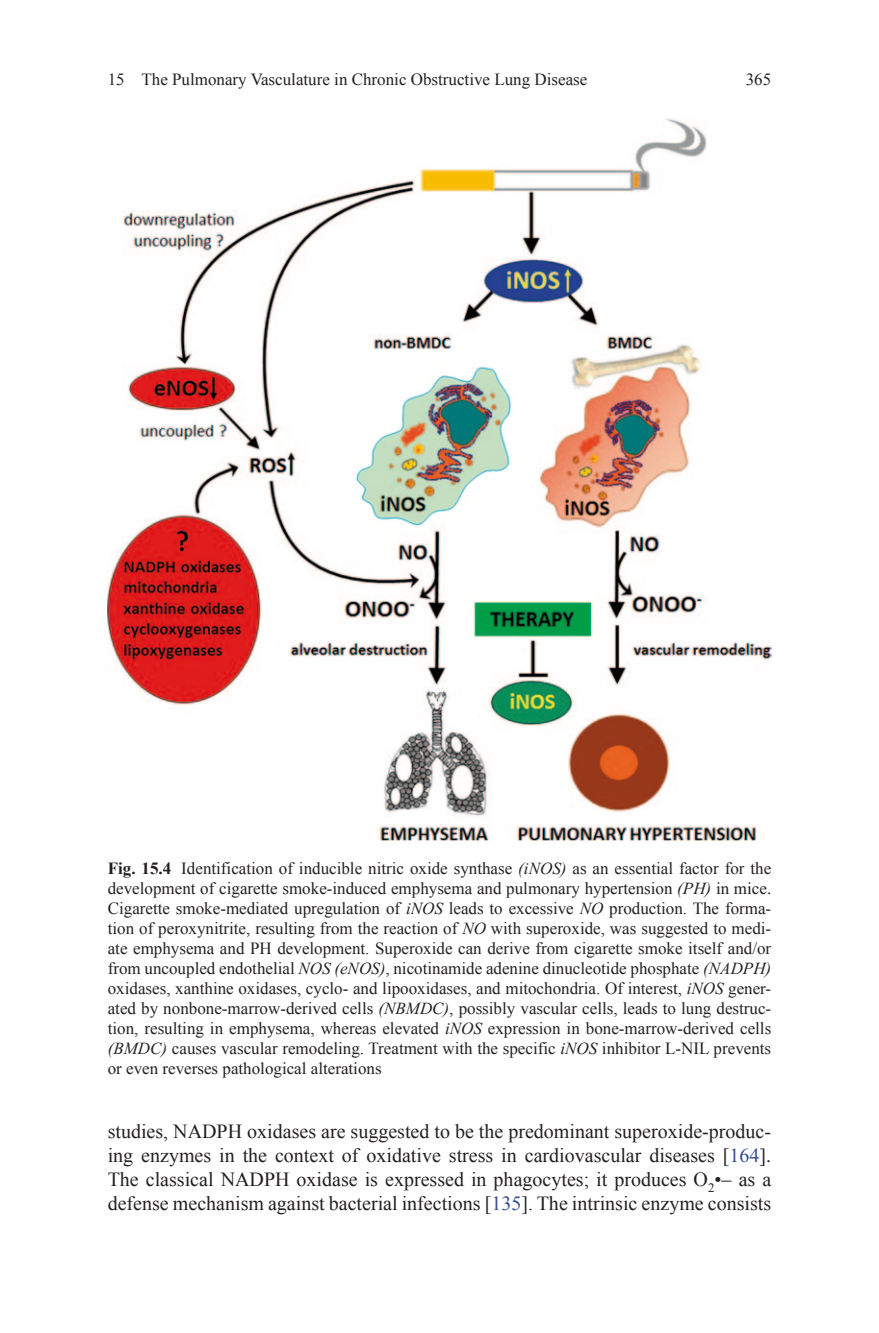
<style>
.page{position:relative;width:879px;height:1333px;background:#fff}
.page>*{position:absolute;margin:0;border:0;box-sizing:border-box;transform-origin:0 0}
.t1{font:20px/24px "Times New Roman PSMT2";color:#231f20;text-align:justify}
.t2{font:17px/20px "Times New Roman PSMT2";color:#231f20;text-align:justify}
.t3{font:17px "Times New Roman PSMT3";color:#231f20}
.s1{font-family:"Times New Roman PS Bold MT22"}
.s2{font-family:"Times New Roman PS Italic MT2"}
.s3{font-family:"Times New Roman PSMT3"}
.s4{font-family:"Times New Roman PSMT3";color:#324a97}
.s5{color:#324a97}
</style>
<div class="page">
<img style="left:108px;top:118px;width:663px;height:722px">
<p class="t2" style="left:108px;top:69px;width:481px">15 The Pulmonary Vasculature in Chronic Obstructive Lung Disease</p>
<p class="t2" style="left:746px;top:69px;width:27px">365</p>
<p class="t2" style="left:108px;top:858px;width:665px"><span class="s1">Fig. 15.4</span> Identification of inducible nitric oxide synthase <span class="s2">(iNOS)</span> as an essential factor for the development of cigarette smoke-induced emphysema and pulmonary hypertension <span class="s2">(PH)</span> <span class="s3">in mice.<br></span>Cigarette smoke-mediated upregulation of <span class="s2">iNOS</span> leads to excessive <span class="s2">NO</span> production. The forma&shy;tion of peroxynitrite, resulting from the reaction of <span class="s2">NO</span> with superoxide, was suggested to medi&shy;ate emphysema and PH development. Superoxide can derive from cigarette smoke itself and/or from uncoupled endothelial <span class="s2">NOS (eNOS)</span>, nicotinamide adenine dinucleotide phosphate <span class="s2">(NADPH) </span>oxidases, xanthine oxidases, cyclo- and lipooxidases, and mitochondria. Of interest, <span class="s2">iNOS</span> <span class="s3">gener&shy;</span>ated by nonbone-marrow-derived cells <span class="s2">(NBMDC)</span>, possibly vascular cells, leads to lung destruc&shy;tion, resulting in emphysema, whereas elevated <span class="s2">iNOS</span> expression in bone-marrow-derived cells <span class="s2">(BMDC)</span> causes vascular remodeling. Treatment with the specific <span class="s2">iNOS</span> inhibitor L-NIL prevents</p>
<p class="t3" style="left:108px;top:1057px;width:275px">or even reverses pathological alterations</p>
<p class="t1" style="left:108px;top:1118px;width:665px">studies, NADPH oxidases are suggested to be the predominant superoxide-produc&shy;ing enzymes in the context of oxidative stress in cardiovascular diseases [<span class="s4">164</span><span class="s3">].<br></span>The classical NADPH oxidase is expressed in phagocytes; it produces O<sub>2</sub>•– as a defense mechanism against bacterial infections [<span class="s5">135</span>]. The intrinsic enzyme consists</p>
</div>
